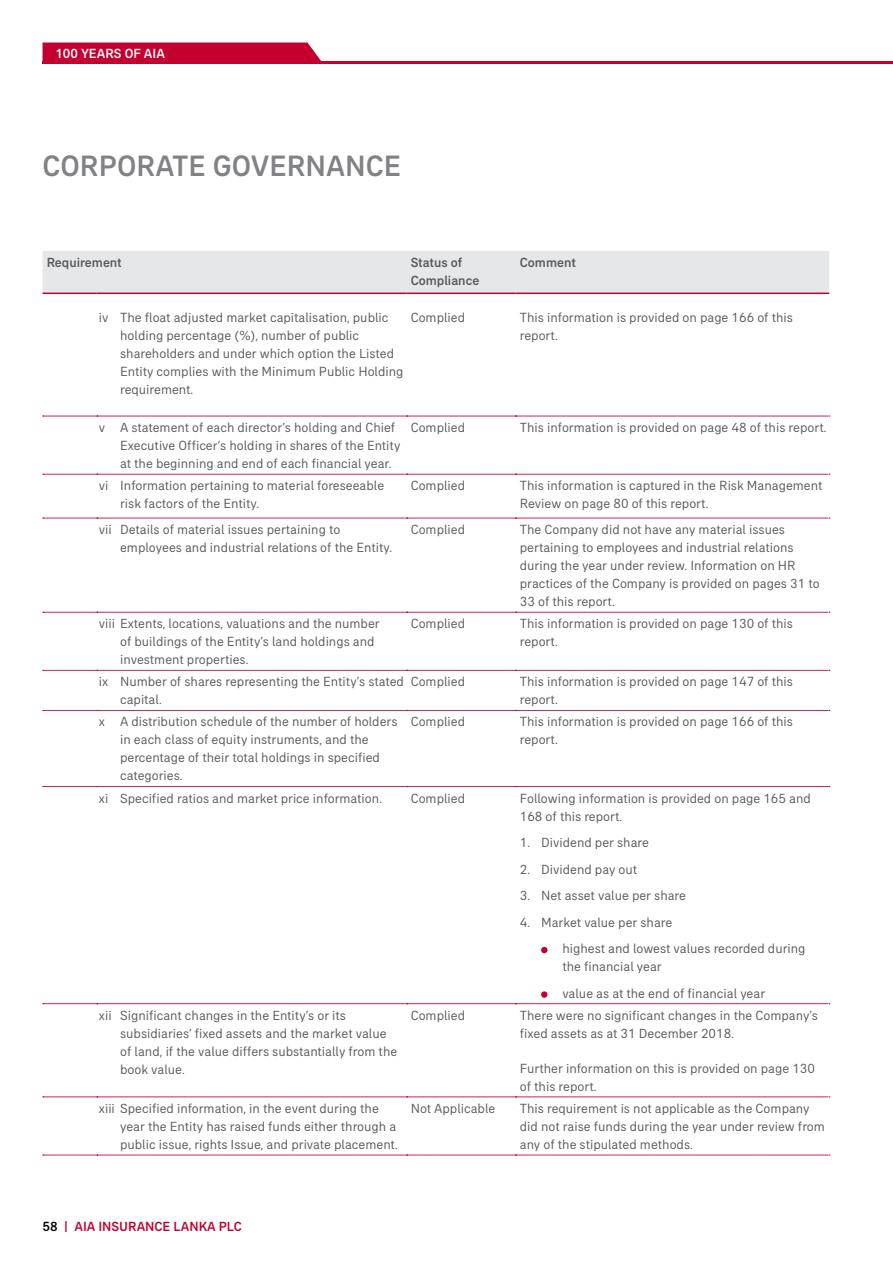
<style>
.page{position:relative;width:893px;height:1263px;background:#fff}
.page>*{position:absolute;margin:0;border:0;box-sizing:border-box;transform-origin:0 0}
.t1{font:500 30px "AIA Everest";color:#808285}
.t2{font:13.5px/18px "AIA Everest";color:#58595b}
.t3{font:500 13.5px/18px "AIA Everest";color:#58595b}
.t4{font:500 13.5px "AIA Everest";color:#c3002f}
.t5{font:500 13.5px "AIA Everest";color:#fff}
.s1{color:#000}
</style>
<div class="page">
<hr style="left:43px;top:61px;width:850px;height:3px;background:#c3002f">
<div style="left:43px;top:43px;width:278px;height:18px;background:#c3002f"></div>
<div style="left:43px;top:251px;width:786px;height:42px;background:#e6e7e8"></div>
<svg style="left:43px;top:416px;width:787px;height:1px"></svg>
<svg style="left:43px;top:474px;width:787px;height:1px"></svg>
<svg style="left:43px;top:518px;width:787px;height:1px"></svg>
<svg style="left:43px;top:612px;width:787px;height:1px"></svg>
<svg style="left:43px;top:670px;width:787px;height:1px"></svg>
<svg style="left:43px;top:710px;width:787px;height:1px"></svg>
<svg style="left:43px;top:786px;width:787px;height:1px"></svg>
<svg style="left:43px;top:1003px;width:787px;height:1px"></svg>
<svg style="left:43px;top:1097px;width:787px;height:1px"></svg>
<svg style="left:43px;top:1155px;width:787px;height:1px"></svg>
<hr style="left:43px;top:293px;width:54px;height:1px;background:#c3002f">
<hr style="left:97px;top:293px;width:309px;height:1px;background:#c3002f">
<hr style="left:406px;top:293px;width:110px;height:1px;background:#c3002f">
<hr style="left:516px;top:293px;width:313px;height:1px;background:#c3002f">
<svg style="left:541px;top:947px;width:6px;height:6px"></svg>
<div style="left:541px;top:991px;width:6px;height:7px;background:#c3002f;border-radius:50%"></div>
<p class="t5" style="left:55px;top:46px;width:111px">100 YEARS OF AIA</p>
<h1 class="t1" style="left:43px;top:148px;width:360px">CORPORATE GOVERNANCE</h1>
<p class="t3" style="left:47px;top:253px;width:76px">Requirement</p>
<p class="t3" style="left:411px;top:253px;width:70px">Status of<br>Compliance</p>
<p class="t3" style="left:520px;top:253px;width:58px">Comment</p>
<p class="t2" style="left:120px;top:308px;width:285px;text-indent:-21px">iv The float adjusted market capitalisation, public holding percentage (%), number of public shareholders and under which option the Listed Entity complies with the Minimum Public Holding requirement.</p>
<p class="t2" style="left:411px;top:308px;width:56px">Complied</p>
<p class="t2" style="left:520px;top:308px;width:275px">This information is provided on page 166 of this report.</p>
<p class="t2" style="left:120px;top:418px;width:282px;text-indent:-21px">v A statement of each director’s holding and Chief<br>Executive Officer’s holding in shares of the Entity at the beginning and end of each financial year.</p>
<p class="t2" style="left:411px;top:418px;width:56px">Complied</p>
<p class="t2" style="left:520px;top:418px;width:308px">This information is provided on page 48 of this report.</p>
<p class="t2" style="left:120px;top:476px;width:266px;text-indent:-21px">vi Information pertaining to material foreseeable risk factors of the Entity.</p>
<p class="t2" style="left:411px;top:476px;width:56px">Complied</p>
<p class="t2" style="left:520px;top:476px;width:304px">This information is captured in the Risk Management<br>Review on page 80 of this report.</p>
<p class="t2" style="left:120px;top:520px;width:274px;text-indent:-21px">vii Details of material issues pertaining to employees and industrial relations of the Entity.</p>
<p class="t2" style="left:411px;top:520px;width:56px">Complied</p>
<p class="t2" style="left:520px;top:520px;width:301px">The Company did not have any material issues pertaining to employees and industrial relations during the year under review. Information on HR practices of the Company is provided on pages 31 to 33 of this report.</p>
<p class="t2" style="left:120px;top:614px;width:261px;text-indent:-21px">viii Extents, locations, valuations and the number of buildings of the Entity’s land holdings and investment properties.</p>
<p class="t2" style="left:411px;top:614px;width:56px">Complied</p>
<p class="t2" style="left:520px;top:614px;width:275px">This information is provided on page 130 of this report.</p>
<p class="t2" style="left:120px;top:672px;width:285px;text-indent:-21px">ix Number of shares representing the Entity’s stated capital.</p>
<p class="t2" style="left:411px;top:672px;width:56px">Complied</p>
<p class="t2" style="left:520px;top:672px;width:275px">This information is provided on page 147 of this report.</p>
<p class="t2" style="left:120px;top:713px;width:279px;text-indent:-21px">x A distribution schedule of the number of holders in each class of equity instruments, and the percentage of their total holdings in specified categories.</p>
<p class="t2" style="left:411px;top:713px;width:56px">Complied</p>
<p class="t2" style="left:520px;top:713px;width:275px">This information is provided on page 166 of this report.</p>
<p class="t2" style="left:99px;top:789px;width:285px">xi Specified ratios and market price information.</p>
<p class="t2" style="left:411px;top:789px;width:56px">Complied</p>
<p class="t2" style="left:520px;top:789px;width:293px">Following information is provided on page 165 and<br>168 of this report.</p>
<p class="t2" style="left:520px;top:833px;width:131px">1. Dividend per share</p>
<p class="t2" style="left:520px;top:860px;width:119px">2. Dividend pay out</p>
<p class="t2" style="left:520px;top:886px;width:168px">3. Net asset value per share</p>
<p class="t2" style="left:562px;top:908px;width:245px;line-height:26.7px;text-indent:-43px">4. Market value per share<br>highest and lowest values recorded during</p>
<p class="t2" style="left:562px;top:953px;width:204px;line-height:26.5px">the financial year<br>value as at the end of financial year</p>
<p class="t2" style="left:120px;top:1006px;width:279px;text-indent:-21px">xii Significant changes in the Entity’s or its subsidiaries’ fixed assets and the market value of land, if the value differs substantially from the book value.</p>
<p class="t2" style="left:411px;top:1006px;width:56px">Complied</p>
<p class="t2" style="left:520px;top:1006px;width:300px">There were no significant changes in the Company’s fixed assets as at 31 December 2018.</p>
<p class="t2" style="left:520px;top:1059px;width:297px">Further information on this is provided on page 130 of this report.</p>
<p class="t2" style="left:120px;top:1099px;width:279px;text-indent:-21px">xiii Specified information, in the event during the year the Entity has raised funds either through a public issue, rights Issue, and private placement.</p>
<p class="t2" style="left:411px;top:1099px;width:86px">Not Applicable</p>
<p class="t2" style="left:520px;top:1099px;width:307px">This requirement is not applicable as the Company did not raise funds during the year under review from any of the stipulated methods.</p>
<p class="t4" style="left:43px;top:1218px;width:201px"><span class="s1">58</span> | AIA INSURANCE LANKA PLC</p>
</div>
